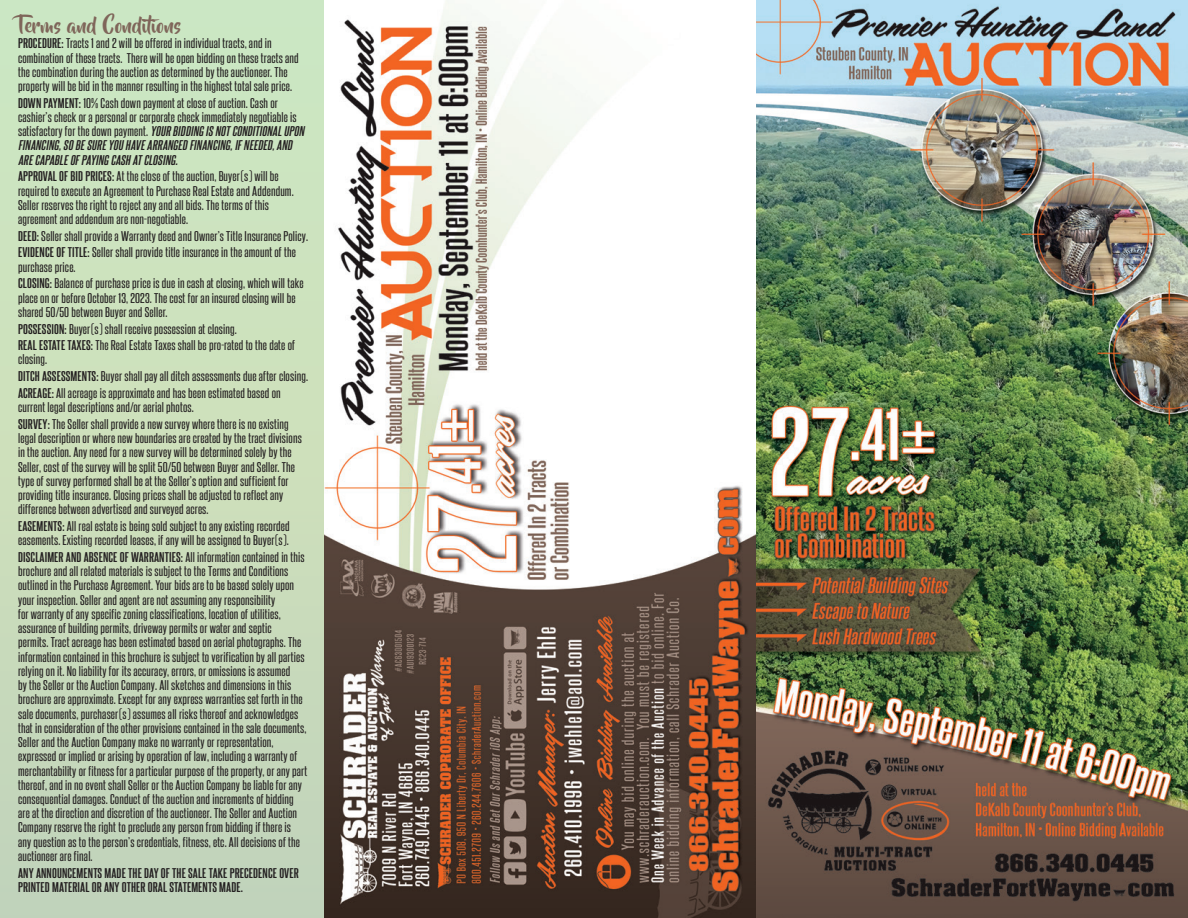
<style>
.page{position:relative;width:1188px;height:918px;background:#fff}
.page>*{position:absolute;margin:0;border:0;box-sizing:border-box;transform-origin:0 0}
.t1{font:19.5px "Beyond The Mountains";color:#7f665a}
.t2{font:12px/14.2px "Steelfish Rg";letter-spacing:.01em;color:#231f20;scale:1.25 1}
.t3{font:700 12px/14.2px "Steelfish Rg";letter-spacing:.01em;color:#231f20;scale:1.25 1}
.s1{font-weight:700}
.s2{font-weight:700;font-style:italic}
</style>
<div class="page">
<img style="left:324px;top:0;width:864px;height:918px">
<div style="left:0;top:0;width:324px;height:918px;background:#cbe0bb"></div>
<h1 class="t1" style="left:18px;top:14px;width:165px">Terms and Conditions</h1>
<p class="t2" style="left:18px;top:36px;width:226px"><span class="s1">PROCEDURE:</span> Tracts 1 and 2 will be offered in individual tracts, and in combination of these tracts. There will be open bidding on these tracts and the combination during the auction as determined by the auctioneer. The property will be bid in the manner resulting in the highest total sale price.</p>
<p class="t2" style="left:18px;top:95px;width:230px"><span class="s1">DOWN PAYMENT:</span> 10% Cash down payment at close of auction. Cash or cashier’s check or a personal or corporate check immediately negotiable is satisfactory for the down payment. <span class="s2">YOUR BIDDING IS NOT CONDITIONAL UPON FINANCING, SO BE SURE YOU HAVE ARRANGED FINANCING, IF NEEDED, AND ARE CAPABLE OF PAYING CASH AT CLOSING.</span></p>
<p class="t2" style="left:18px;top:169px;width:222px"><span class="s1">APPROVAL OF BID PRICES:</span> At the close of the auction, Buyer(s) will be required to execute an Agreement to Purchase Real Estate and Addendum.<br>Seller reserves the right to reject any and all bids. The terms of this agreement and addendum are non-negotiable.</p>
<p class="t2" style="left:18px;top:227px;width:234px;line-height:16.6px"><span class="s1">DEED:</span> Seller shall provide a Warranty deed and Owner’s Title Insurance Policy.<br><span class="s1">EVIDENCE OF TITLE:</span> Seller shall provide title insurance in the amount of the</p>
<p class="t2" style="left:18px;top:258px;width:230px;line-height:16.6px">purchase price.<br><span class="s1">CLOSING:</span> Balance of purchase price is due in cash at closing, which will take</p>
<p class="t2" style="left:18px;top:290px;width:223px">place on or before October 13, 2023. The cost for an insured closing will be shared 50/50 between Buyer and Seller.</p>
<p class="t2" style="left:18px;top:320px;width:223px;line-height:16.6px"><span class="s1">POSSESSION:</span> Buyer(s) shall receive possession at closing.<br><span class="s1">REAL ESTATE TAXES:</span> The Real Estate Taxes shall be pro-rated to the date of</p>
<p class="t2" style="left:18px;top:351px;width:233px;line-height:16.6px">closing.<br><span class="s1">DITCH ASSESSMENTS:</span> Buyer shall pay all ditch assessments due after closing.<br><span class="s1">ACREAGE:</span> All acreage is approximate and has been estimated based on</p>
<p class="t2" style="left:18px;top:399px;width:218px;line-height:16.6px">current legal descriptions and/or aerial photos.<br><span class="s1">SURVEY:</span> The Seller shall provide a new survey where there is no existing</p>
<p class="t2" style="left:18px;top:431px;width:229px">legal description or where new boundaries are created by the tract divisions in the auction. Any need for a new survey will be determined solely by the Seller, cost of the survey will be split 50/50 between Buyer and Seller. The type of survey performed shall be at the Seller’s option and sufficient for providing title insurance. Closing prices shall be adjusted to reflect any difference between advertised and surveyed acres.</p>
<p class="t2" style="left:18px;top:519px;width:219px"><span class="s1">EASEMENTS:</span> All real estate is being sold subject to any existing recorded easements. Existing recorded leases, if any will be assigned to Buyer(s).</p>
<p class="t2" style="left:18px;top:549px;width:233px"><span class="s1">DISCLAIMER AND ABSENCE OF WARRANTIES:</span> All information contained in this brochure and all related materials is subject to the Terms and Conditions outlined in the Purchase Agreement. Your bids are to be based solely upon your inspection. Seller and agent are not assuming any responsibility<br>for warranty of any specific zoning classifications, location of utilities, assurance of building permits, driveway permits or water and septic<br>permits. Tract acreage has been estimated based on aerial photographs. The information contained in this brochure is subject to verification by all parties relying on it. No liability for its accuracy, errors, or omissions is assumed<br>by the Seller or the Auction Company. All sketches and dimensions in this brochure are approximate. Except for any express warranties set forth in the sale documents, purchaser(s) assumes all risks thereof and acknowledges that in consideration of the other provisions contained in the sale documents, Seller and the Auction Company make no warranty or representation, expressed or implied or arising by operation of law, including a warranty of merchantability or fitness for a particular purpose of the property, or any part thereof, and in no event shall Seller or the Auction Company be liable for any consequential damages. Conduct of the auction and increments of bidding are at the direction and discretion of the auctioneer. The Seller and Auction Company reserve the right to preclude any person from bidding if there is<br>any question as to the person’s credentials, fitness, etc. All decisions of the auctioneer are final.</p>
<p class="t3" style="left:18px;top:865px;width:226px">ANY ANNOUNCEMENTS MADE THE DAY OF THE SALE TAKE PRECEDENCE OVER<br>PRINTED MATERIAL OR ANY OTHER ORAL STATEMENTS MADE.</p>
</div>
